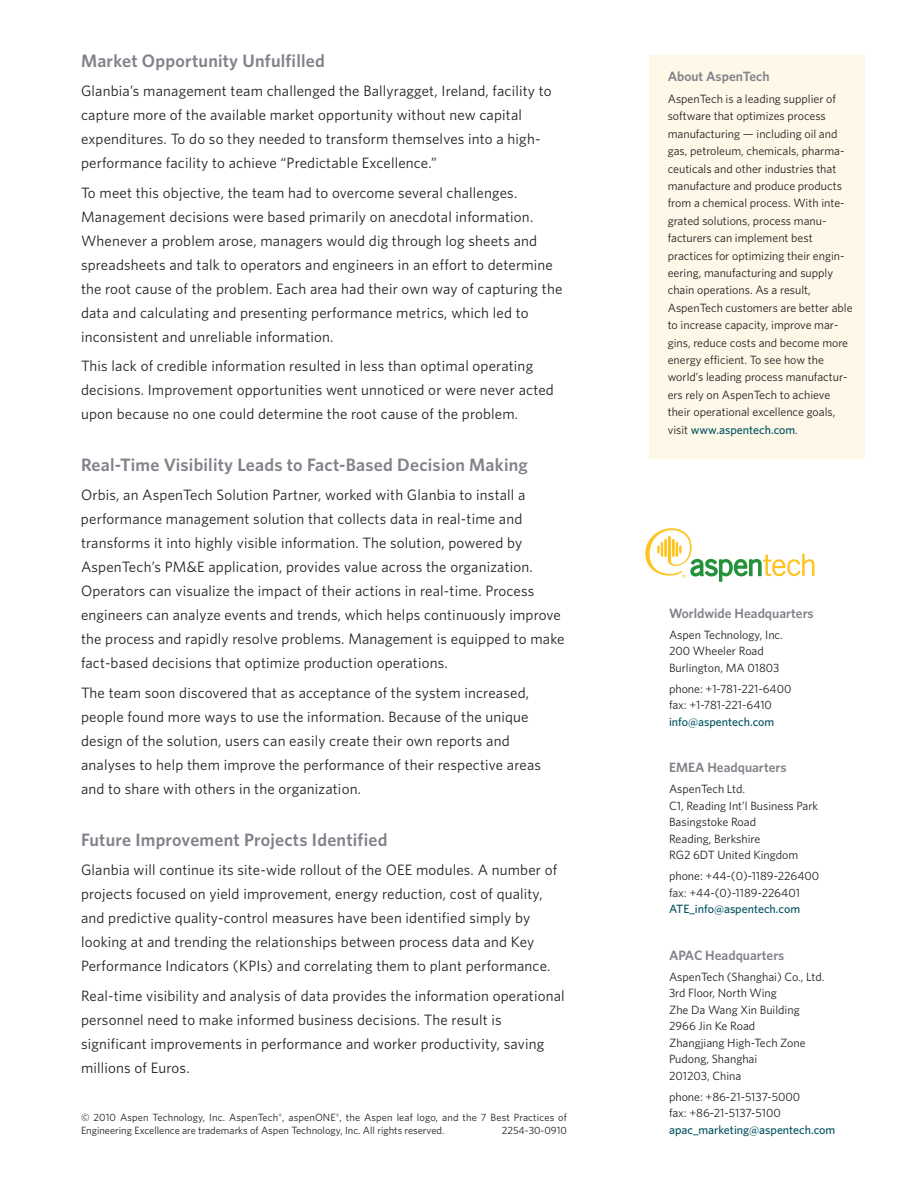
<style>
.page{position:relative;width:918px;height:1188px;background:#fff}
.page>*{position:absolute;margin:0;border:0;box-sizing:border-box;transform-origin:0 0}
.t1{font:600 18px "Whitney";letter-spacing:.01em;color:#80838a}
.t2{font:15px/24px "Whitney";letter-spacing:.01em;color:#231f20}
.t3{font:600 13.5px "Whitney";color:#80838a}
.t4{font:12px/17.4px "Whitney";color:#231f20}
.t5{font:500 12px "Whitney";color:#005260}
.t6{font:10.5px/12.6px "Whitney";color:#231f20}
.s1{font-weight:500;color:#005260}
</style>
<div class="page">
<div style="left:649px;top:55px;width:216px;height:404px;background:#fef8e8"></div>
<svg style="left:645px;top:528px;width:170px;height:54px"></svg>
<p class="t1" style="left:81px;top:50px;width:245px">Market Opportunity Unfulfilled</p>
<p class="t2" style="left:81px;top:79px;width:472px">Glanbia’s management team challenged the Ballyragget, Ireland, facility to capture more of the available market opportunity without new capital expenditures. To do so they needed to transform themselves into a high&shy;performance facility to achieve “Predictable Excellence.”</p>
<p class="t2" style="left:81px;top:181px;width:483px">To meet this objective, the team had to overcome several challenges.<br>Management decisions were based primarily on anecdotal information.<br>Whenever a problem arose, managers would dig through log sheets and spreadsheets and talk to operators and engineers in an effort to determine the root cause of the problem. Each area had their own way of capturing the data and calculating and presenting performance metrics, which led to inconsistent and unreliable information.</p>
<p class="t2" style="left:81px;top:354px;width:474px">This lack of credible information resulted in less than optimal operating decisions. Improvement opportunities went unnoticed or were never acted upon because no one could determine the root cause of the problem.</p>
<p class="t1" style="left:81px;top:454px;width:448px">Real-Time Visibility Leads to Fact-Based Decision Making</p>
<p class="t2" style="left:81px;top:483px;width:485px">Orbis, an AspenTech Solution Partner, worked with Glanbia to install a performance management solution that collects data in real-time and transforms it into highly visible information. The solution, powered by AspenTech’s PM&amp;E application, provides value across the organization.<br>Operators can visualize the impact of their actions in real-time. Process engineers can analyze events and trends, which helps continuously improve the process and rapidly resolve problems. Management is equipped to make fact-based decisions that optimize production operations.</p>
<p class="t2" style="left:81px;top:681px;width:462px">The team soon discovered that as acceptance of the system increased, people found more ways to use the information. Because of the unique design of the solution, users can easily create their own reports and analyses to help them improve the performance of their respective areas and to share with others in the organization.</p>
<p class="t1" style="left:81px;top:829px;width:308px">Future Improvement Projects Identified</p>
<p class="t2" style="left:81px;top:858px;width:478px">Glanbia will continue its site-wide rollout of the OEE modules. A number of projects focused on yield improvement, energy reduction, cost of quality, and predictive quality-control measures have been identified simply by looking at and trending the relationships between process data and Key Performance Indicators (KPIs) and correlating them to plant performance.</p>
<p class="t2" style="left:81px;top:983px;width:485px">Real-time visibility and analysis of data provides the information operational personnel need to make informed business decisions. The result is significant improvements in performance and worker productivity, saving millions of Euros.</p>
<p class="t6" style="left:81px;top:1111px;width:488px">© 2010 Aspen Technology, Inc. AspenTech<sup>®</sup>, aspenONE<sup>®</sup>, the Aspen leaf logo, and the 7 Best Practices of<br>Engineering Excellence are trademarks of Aspen Technology, Inc. All rights reserved.</p>
<p class="t6" style="left:502px;top:1124px;width:67px">2254-30-0910</p>
<p class="t3" style="left:668px;top:69px;width:103px">About AspenTech</p>
<p class="t4" style="left:668px;top:90px;width:186px">AspenTech is a leading supplier of software that optimizes process manufacturing — including oil and gas, petroleum, chemicals, pharma&shy;ceuticals and other industries that manufacture and produce products from a chemical process. With inte&shy;grated solutions, process manu&shy;facturers can implement best practices for optimizing their engin&shy;eering, manufacturing and supply chain operations. As a result, AspenTech customers are better able to increase capacity, improve mar&shy;gins, reduce costs and become more energy efficient. To see how the world’s leading process manufactur&shy;ers rely on AspenTech to achieve their operational excellence goals, visit <span class="s1">www.aspentech.com</span>.</p>
<p class="t3" style="left:668px;top:76px;width:103px">About AspenTech</p>
<p class="t3" style="left:669px;top:605px;width:146px">Worldwide Headquarters</p>
<p class="t4" style="left:669px;top:626px;width:115px;line-height:16.5px">Aspen Technology, Inc.<br>200 Wheeler Road<br>Burlington, MA 01803</p>
<p class="t4" style="left:669px;top:680px;width:124px;line-height:16.5px">phone: +1-781-221-6400 fax: +1-781-221-6410</p>
<p class="t5" style="left:669px;top:715px;width:107px">info@aspentech.com</p>
<p class="t3" style="left:669px;top:760px;width:119px">EMEA Headquarters</p>
<p class="t4" style="left:669px;top:781px;width:151px;line-height:16.5px">AspenTech Ltd.<br>C1, Reading Int’l Business Park<br>Basingstoke Road<br>Reading, Berkshire<br>RG2 6DT United Kingdom</p>
<p class="t4" style="left:669px;top:868px;width:152px;line-height:16.5px">phone: +44-(0)-1189-226400 fax: +44-(0)-1189-226401</p>
<p class="t5" style="left:669px;top:902px;width:133px">ATE_info@aspentech.com</p>
<p class="t3" style="left:669px;top:947px;width:117px">APAC Headquarters</p>
<p class="t4" style="left:669px;top:968px;width:157px;line-height:16.5px">AspenTech (Shanghai) Co., Ltd.<br>3rd Floor, North Wing<br>Zhe Da Wang Xin Building<br>2966 Jin Ke Road<br>Zhangjiang High-Tech Zone<br>Pudong, Shanghai<br>201203, China</p>
<p class="t4" style="left:669px;top:1088px;width:133px;line-height:16.5px">phone: +86-21-5137-5000 fax: +86-21-5137-5100</p>
<p class="t5" style="left:669px;top:1123px;width:168px">apac_marketing@aspentech.com</p>
</div>
